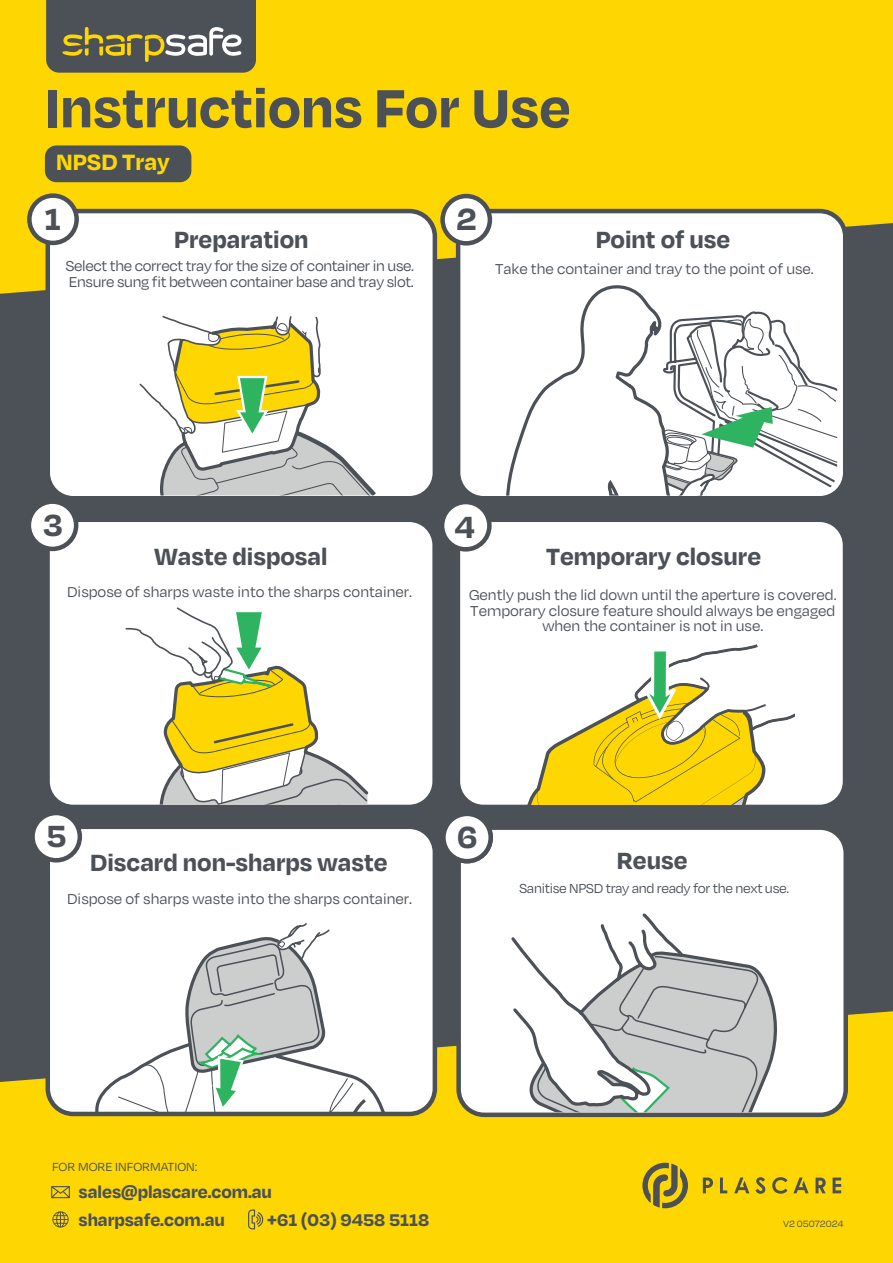
<style>
.page{position:relative;width:893px;height:1263px;background:#4b5157}
.page>*{position:absolute;margin:0;border:0;box-sizing:border-box;transform-origin:0 0}
.t1{font:700 61.8px "Degular";color:#4c5157}
.t2{font:700 35.25px "Degular";color:#4c5157}
.t3{font:700 27px/27.2px "Degular";color:#4b5157;text-align:center}
.t4{font:700 25.5px "Degular";color:#fed702}
.t5{font:700 19.5px/27.5px "Degular";letter-spacing:-.005em;color:#4b5157}
.t6{font:16.5px/15.6px "Degular";color:#4b5157;text-align:center}
.t7{font:16.5px/15.6px "Degular";letter-spacing:-.02em;color:#4b5157}
.t8{font:15px "Degular";letter-spacing:-.02em;color:#4b5157}
.t9{font:13.5px "Degular";color:#4b5157}
.t10{font:10.5px "Degular";letter-spacing:-.005em;color:#4b5157}
</style>
<div class="page">
<div style="left:0;top:1011px;width:893px;height:252px;background:#fed702"></div>
<div style="left:459px;top:828px;width:387px;height:287px;background:#fff;border-radius:26px"></div>
<div style="left:456px;top:825px;width:392px;height:292px;border:4px solid #4c5157;border-radius:26px"></div>
<div style="left:0;top:0;width:893px;height:294px;background:#fed702"></div>
<div style="left:48px;top:211px;width:387px;height:287px;background:#fff;border-radius:26px"></div>
<div style="left:46px;top:209px;width:391px;height:291px;border:4px solid #4c5157;border-radius:26px"></div>
<div style="left:458px;top:211px;width:387px;height:287px;background:#fff;border-radius:26px"></div>
<div style="left:456px;top:209px;width:391px;height:291px;border:4px solid #4c5157;border-radius:26px"></div>
<div style="left:45px;top:145px;width:146px;height:37px;background:#4c5157;border-radius:11px"></div>
<div style="left:29px;top:196px;width:48px;height:47px;background:#fff;border-radius:50%"></div>
<div style="left:27px;top:193px;width:52px;height:52px;border:4px solid #4c5157;border-radius:50%"></div>
<div style="left:443px;top:196px;width:47px;height:47px;background:#fff;border-radius:50%"></div>
<div style="left:440px;top:194px;width:52px;height:52px;border:4px solid #4c5157;border-radius:50%"></div>
<svg style="left:46px;top:0;width:210px;height:73px"></svg>
<svg style="left:248px;top:1209px;width:15px;height:20px"></svg>
<svg style="left:51px;top:1186px;width:19px;height:12px"></svg>
<svg style="left:52px;top:1211px;width:17px;height:16px"></svg>
<div style="left:48px;top:520px;width:387px;height:287px;background:#fff;border-radius:26px"></div>
<div style="left:45px;top:517px;width:392px;height:292px;border:4px solid #4c5157;border-radius:26px"></div>
<div style="left:458px;top:520px;width:387px;height:287px;background:#fff;border-radius:26px"></div>
<div style="left:456px;top:517px;width:391px;height:292px;border:4px solid #4c5157;border-radius:26px"></div>
<div style="left:29px;top:502px;width:47px;height:47px;background:#fff;border-radius:50%"></div>
<div style="left:27px;top:499px;width:51px;height:52px;border:4px solid #4c5157;border-radius:50%"></div>
<div style="left:442px;top:502px;width:47px;height:47px;background:#fff;border-radius:50%"></div>
<div style="left:440px;top:500px;width:52px;height:52px;border:4px solid #4c5157;border-radius:50%"></div>
<div style="left:48px;top:827px;width:387px;height:287px;background:#fff;border-radius:26px"></div>
<div style="left:46px;top:824px;width:391px;height:292px;border:4px solid #4c5157;border-radius:26px"></div>
<div style="left:33px;top:813px;width:47px;height:47px;background:#fff;border-radius:50%"></div>
<div style="left:30px;top:811px;width:52px;height:51px;border:4px solid #4c5157;border-radius:50%"></div>
<div style="left:443px;top:814px;width:48px;height:47px;background:#fff;border-radius:50%"></div>
<div style="left:441px;top:812px;width:52px;height:51px;border:4px solid #4c5157;border-radius:50%"></div>
<svg style="left:703px;top:1177px;width:10px;height:16px"></svg>
<svg style="left:720px;top:1177px;width:7px;height:16px"></svg>
<svg style="left:734px;top:1177px;width:15px;height:16px"></svg>
<svg style="left:755px;top:1177px;width:10px;height:17px"></svg>
<svg style="left:772px;top:1177px;width:37px;height:17px"></svg>
<svg style="left:815px;top:1177px;width:11px;height:16px"></svg>
<svg style="left:833px;top:1177px;width:8px;height:16px"></svg>
<svg style="left:642px;top:1163px;width:46px;height:45px"></svg>
<svg style="left:527px;top:644px;width:268px;height:160px"></svg>
<svg style="left:508px;top:825px;width:267px;height:287px"></svg>
<svg style="left:94px;top:923px;width:294px;height:191px"></svg>
<svg style="left:139px;top:315px;width:237px;height:180px"></svg>
<svg style="left:125px;top:607px;width:246px;height:198px"></svg>
<svg style="left:504px;top:285px;width:333px;height:211px"></svg>
<h1 class="t1" style="left:45px;top:69px;width:527px">Instructions For Use</h1>
<h3 class="t4" style="left:56px;top:146px;width:115px">NPSD Tray</h3>
<h2 class="t2" style="left:45px;top:196px;width:18px">1</h2>
<h2 class="t2" style="left:456px;top:197px;width:22px">2</h2>
<h3 class="t3" style="left:174px;top:224px;width:136px">Preparation</h3>
<p class="t7" style="left:66px;top:258px;width:350px">Select the correct tray for the size of container in use.<br>Ensure sung fit between container base and tray slot.</p>
<h3 class="t3" style="left:596px;top:225px;width:136px">Point of use</h3>
<p class="t6" style="left:495px;top:260px;width:320px">Take the container and tray to the point of use.</p>
<h2 class="t2" style="left:43px;top:502px;width:22px">3</h2>
<h2 class="t2" style="left:454px;top:504px;width:22px">4</h2>
<h3 class="t3" style="left:155px;top:542px;width:174px">Waste disposal</h3>
<h3 class="t3" style="left:546px;top:542px;width:217px">Temporary closure</h3>
<p class="t6" style="left:67px;top:583px;width:346px">Dispose of sharps waste into the sharps container.</p>
<p class="t6" style="left:469px;top:587px;width:369px">Gently push the lid down until the aperture is covered.<br>Temporary closure feature should always be engaged when the container is not in use.</p>
<h2 class="t2" style="left:46px;top:813px;width:22px">5</h2>
<h2 class="t2" style="left:457px;top:814px;width:22px">65</h2>
<h3 class="t3" style="left:90px;top:848px;width:299px">Discard non-sharps waste</h3>
<h3 class="t3" style="left:617px;top:845px;width:72px">Reuse</h3>
<p class="t8" style="left:519px;top:880px;width:272px">Sanitise NPSD tray and ready for the next use.</p>
<h3 class="t3" style="left:115px;top:848px;width:243px">Fill in the label before and after use</h3>
<p class="t6" style="left:67px;top:891px;width:346px">Dispose of sharps waste into the sharps container.</p>
<p class="t9" style="left:52px;top:1158px;width:147px">FOR MORE INFORMATION:</p>
<p class="t5" style="left:79px;top:1177px;width:195px">sales@plascare.com.au sharpsafe.com.au</p>
<p class="t5" style="left:267px;top:1205px;width:164px">+61 (03) 9458 5118</p>
<p class="t10" style="left:783px;top:1217px;width:62px">V2 05072024</p>
</div>
